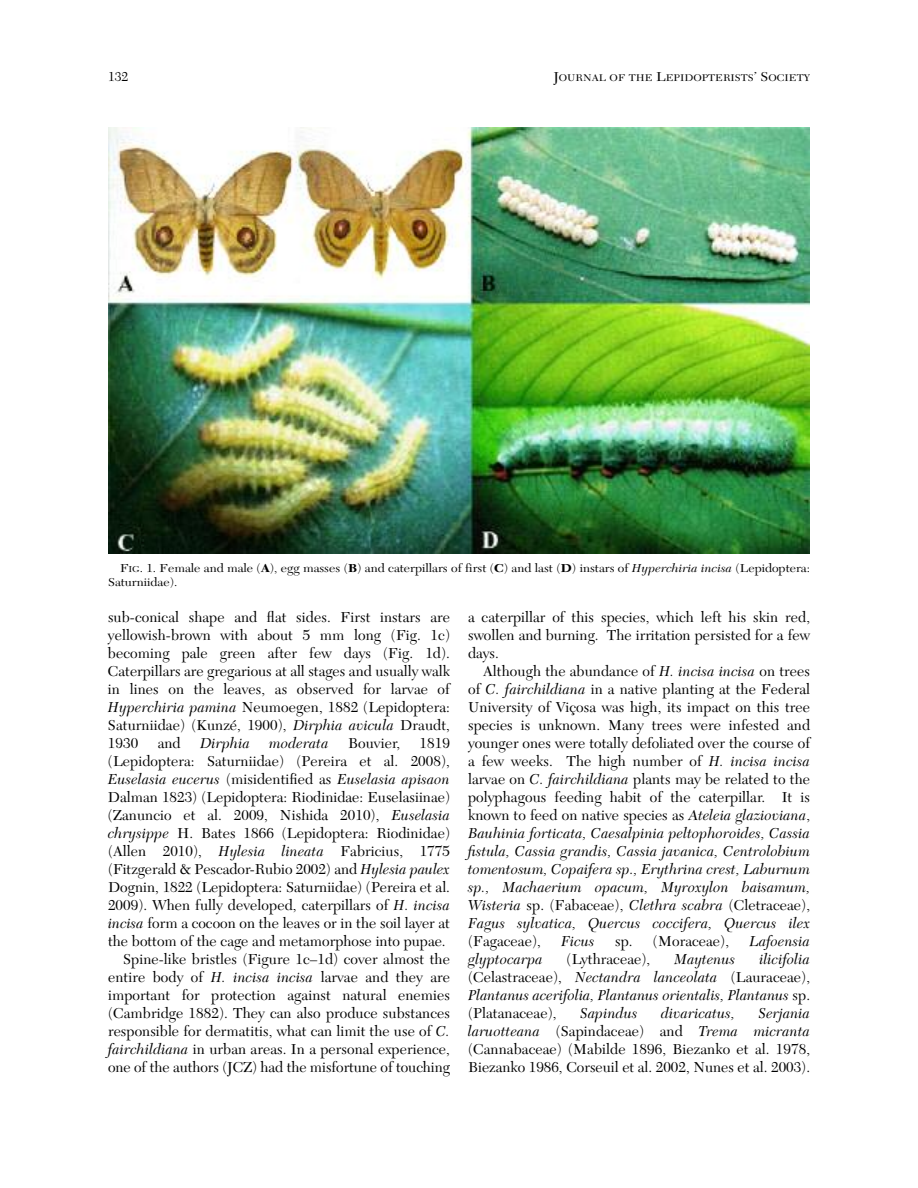
<style>
.page{position:relative;width:918px;height:1188px;background:#fff}
.page>*{position:absolute;margin:0;border:0;box-sizing:border-box;transform-origin:0 0}
.t1{font:15px/18px "New Caledonia";letter-spacing:.005em;color:#000;text-align:justify}
.t2{font:italic 15px/18px "New Caledonia";letter-spacing:.005em;color:#000;text-align:justify}
.t3{font:13.5px "New Caledonia";color:#000}
.t4{font:12px/13.5px "New Caledonia";color:#000;scale:1.09 1}
.t5{font:10.2px "New Caledonia";color:#000;scale:1.09 1}
.s1{color:#fff}
.s2{font-size:13.5px}
.s3{font-size:9px}
.s4{font-weight:700}
.s5{font-style:italic}
.s6{font-style:normal}
</style>
<div class="page">
<img style="left:108px;top:127px;width:702px;height:427px">
<p class="t3" style="left:108px;top:70px;width:44px">132<span class="s1">132</span></p>
<p class="t5" style="left:553px;top:73px;width:237px"><span class="s2">J</span>OURNAL OF THE <span class="s2">L</span>EPIDOPTERISTS<span class="s2">’ S</span>OCIETY</p>
<p class="t4" style="left:108px;top:563px;width:646px;text-indent:12px">F<span class="s3">IG</span>. 1. Female and male (<span class="s4">A</span>), egg masses (<span class="s4">B</span>) and caterpillars of first (<span class="s4">C</span>) and last (<span class="s4">D</span>) instars of <span class="s5">Hyperchiria incisa</span> (Lepidoptera:<br>Saturniidae).</p>
<p class="t1" style="left:108px;top:609px;width:344px">sub-conical shape and flat sides. First instars are yellowish-brown with about 5 mm long (Fig. 1c) becoming pale green after few days (Fig. 1d).<br>Caterpillars are gregarious at all stages and usually walk in lines on the leaves, as observed for larvae of <span class="s5">Hyperchiria pamina</span> Neumoegen, 1882 (Lepidoptera:<br>Saturniidae) (Kunzé, 1900), <span class="s5">Dirphia avicula</span> Draudt, 1930</p>
<p class="t1" style="left:158px;top:735px;width:24px">and</p>
<p class="t2" style="left:200px;top:735px;width:51px">Dirphia</p>
<p class="t2" style="left:269px;top:735px;width:61px">moderata</p>
<p class="t1" style="left:348px;top:735px;width:54px">Bouvier,</p>
<p class="t1" style="left:108px;top:735px;width:344px;text-align:right">1819<br>(Lepidoptera: Saturniidae) (Pereira et al. 2008), <span class="s5">Euselasia eucerus</span> (misidentified as <span class="s5">Euselasia apisaon </span>Dalman 1823) (Lepidoptera: Riodinidae: Euselasiinae) (Zanuncio et al. 2009, Nishida 2010), <span class="s5">Euselasia chrysippe</span> H. Bates 1866 (Lepidoptera: Riodinidae) (Allen 2010), <span class="s5">Hylesia lineata</span> Fabricius, 1775 (Fitzgerald &amp; Pescador-Rubio 2002) and <span class="s5">Hylesia paulex </span>Dognin, 1822 (Lepidoptera: Saturniidae) (Pereira et al.<br>2009). When fully developed, caterpillars of <span class="s5">H. incisa incisa</span> form a cocoon on the leaves or in the soil layer at the bottom of the cage and metamorphose into pupae.<br>Spine-like bristles (Figure 1c–1d) cover almost the entire body of <span class="s5">H. incisa incisa</span> larvae and they are important for protection against natural enemies (Cambridge 1882). They can also produce substances responsible for dermatitis, what can limit the use of <span class="s5">C. fairchildiana</span> in urban areas. In a personal experience, one of the authors (JCZ) had the misfortune of touching</p>
<p class="t1" style="left:468px;top:609px;width:344px">a caterpillar of this species, which left his skin red, swollen and burning. The irritation persisted for a few days.</p>
<p class="t1" style="left:468px;top:663px;width:344px;text-indent:15px">Although the abundance of <span class="s5">H. incisa incisa</span> on trees of <span class="s5">C. fairchildiana</span> in a native planting at the Federal University of Viçosa was high, its impact on this tree species is unknown. Many trees were infested and younger ones were totally defoliated over the course of a few weeks. The high number of <span class="s5">H. incisa incisa </span>larvae on <span class="s5">C. fairchildiana</span> plants may be related to the polyphagous feeding habit of the caterpillar. It is known to feed on native species as <span class="s5">Ateleia glazioviana</span>, <span class="s5">Bauhinia forticata, Caesalpinia peltophoroides, Cassia fistula, Cassia grandis, Cassia javanica, Centrolobium tomentosum, Copaifera sp., Erythrina crest, Laburnum sp., Machaerium opacum, Myroxylon baisamum, Wisteria</span> sp. (Fabaceae), <span class="s5">Clethra scabra</span> (Cletraceae), <span class="s5">Fagus sylvatica, Quercus coccifera, Quercus ilex</span></p>
<p class="t1" style="left:468px;top:933px;width:74px">(Fagaceae),</p>
<p class="t2" style="left:561px;top:933px;width:35px">Ficus</p>
<p class="t1" style="left:615px;top:933px;width:116px">sp. (Moraceae),</p>
<p class="t2" style="left:750px;top:933px;width:62px">Lafoensia</p>
<p class="t2" style="left:468px;top:951px;width:76px">glyptocarpa</p>
<p class="t1" style="left:567px;top:951px;width:85px">(Lythraceae),</p>
<p class="t2" style="left:674px;top:951px;width:63px">Maytenus</p>
<p class="t2" style="left:468px;top:951px;width:344px;text-indent:291px">ilicifolia <span class="s6">(Celastraceae),</span> Nectandra lanceolata <span class="s6">(Lauraceae), </span>Plantanus acerifolia, Plantanus orientalis, Plantanus <span class="s6">sp. (Platanaceae),</span></p>
<p class="t2" style="left:580px;top:1005px;width:59px">Sapindus</p>
<p class="t2" style="left:661px;top:1005px;width:75px">divaricatus,</p>
<p class="t1" style="left:468px;top:1005px;width:344px;text-indent:290px"><span class="s5">Serjania laruotteana</span> (Sapindaceae) and <span class="s5">Trema micranta </span>(Cannabaceae) (Mabilde 1896, Biezanko et al. 1978, Biezanko 1986, Corseuil et al. 2002, Nunes et al. 2003).</p>
</div>
